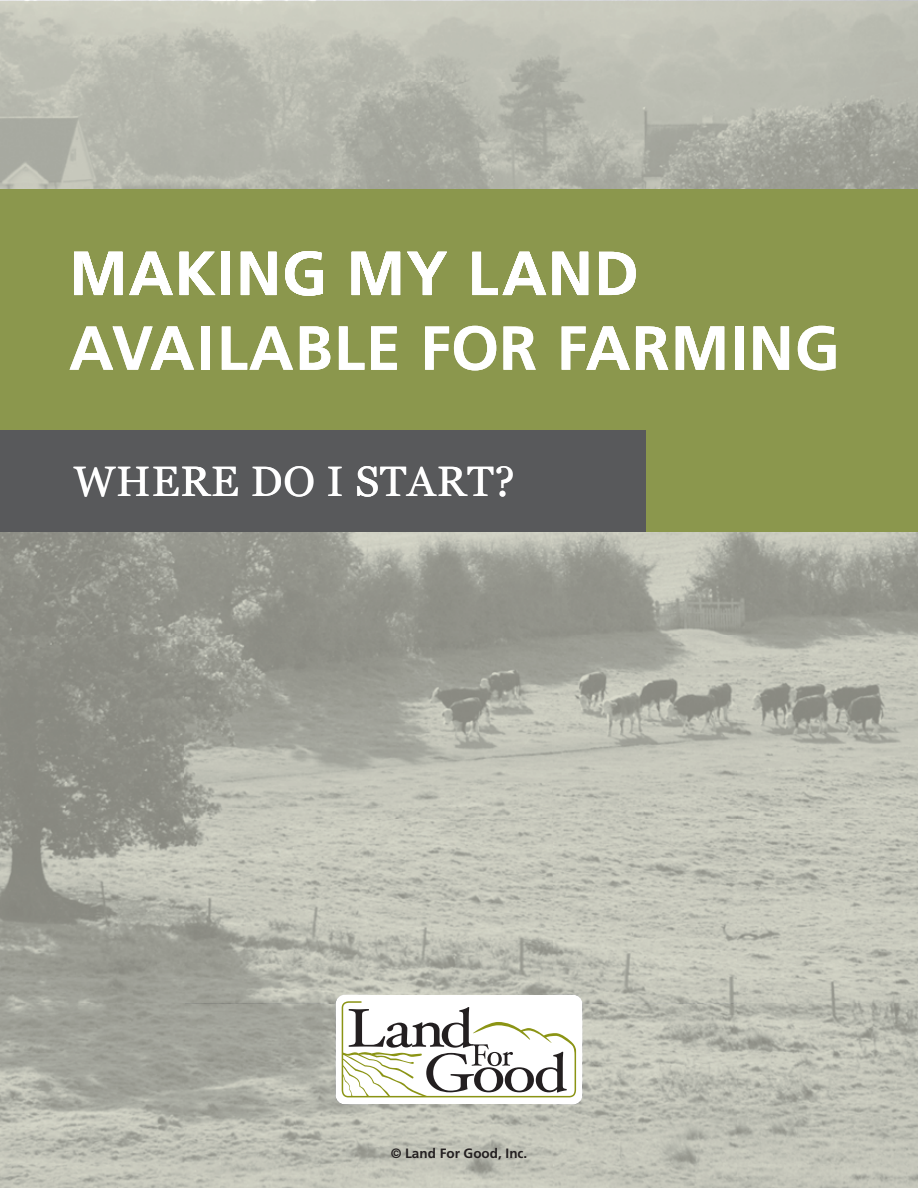
<style>
.page{position:relative;width:918px;height:1188px;background:#fff}
.page>*{position:absolute;margin:0;border:0;box-sizing:border-box;transform-origin:0 0}
.t1{font:700 61.95px "Frutiger";letter-spacing:.02em;color:#fff}
.t2{font:42.45px "Georgia";letter-spacing:.02em;color:#fff}
.t3{font:700 13.5px "Frutiger";color:#231f20}
</style>
<div class="page">
<div style="left:0;top:189px;width:918px;height:343px;background:#8b974d"></div>
<div style="left:0;top:430px;width:645px;height:102px;background:#58595b"></div>
<svg style="left:369px;top:1007px;width:184px;height:90px"></svg>
<img style="left:0;top:1px;width:918px;height:188px">
<img style="left:0;top:532px;width:918px;height:287px">
<img style="left:0;top:819px;width:369px;height:369px">
<img style="left:369px;top:819px;width:184px;height:176px">
<img style="left:553px;top:819px;width:365px;height:369px">
<img style="left:369px;top:1104px;width:184px;height:84px">
<p class="t1" style="left:69px;top:249px;width:571px">MAKING MY LAND</p>
<p class="t1" style="left:69px;top:323px;width:772px">AVA AL I BLE FOR FARMING</p>
<p class="t2" style="left:74px;top:458px;width:442px">WHERE DO I TS ART?</p>
<p class="t3" style="left:391px;top:1148px;width:138px">© Land For Good, Inc.</p>
</div>
